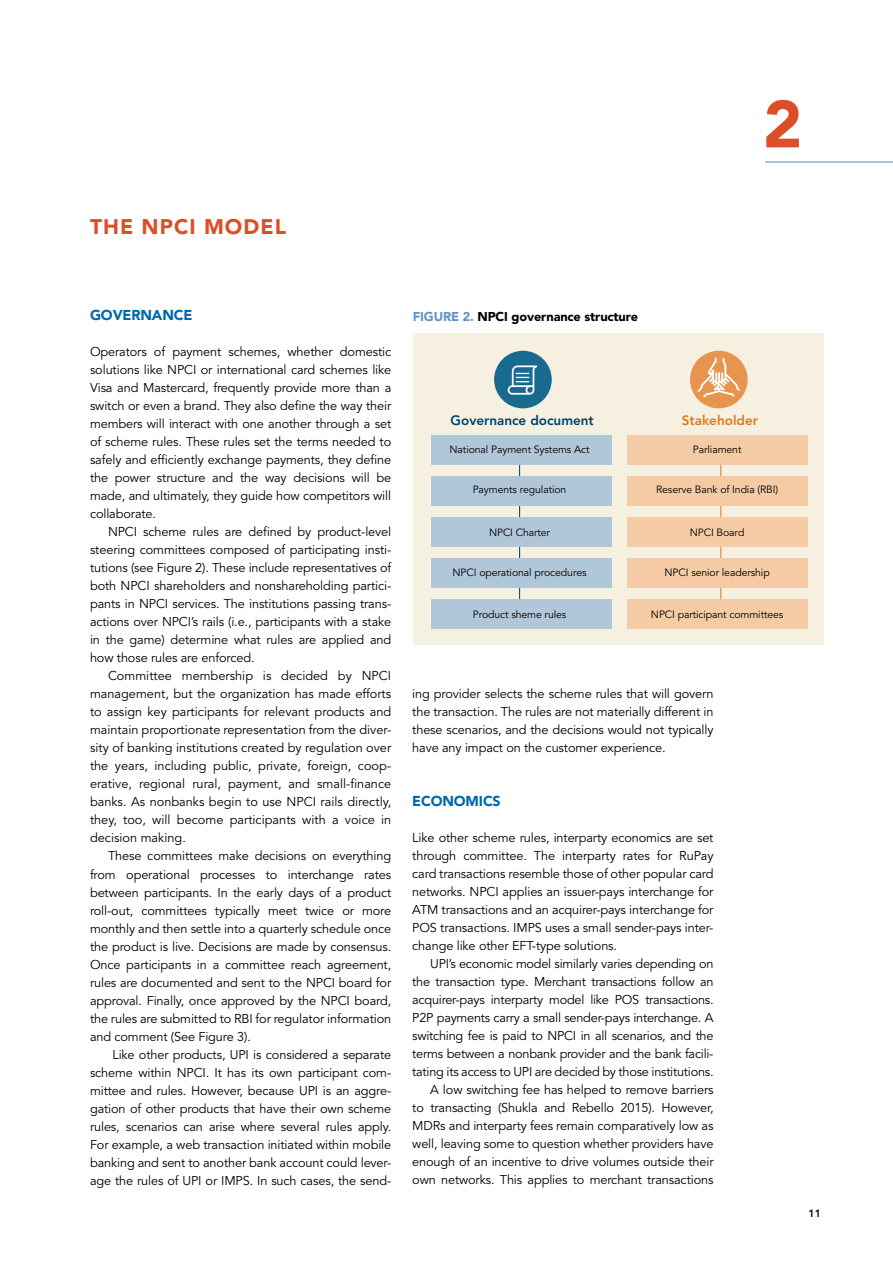
<style>
.page{position:relative;width:893px;height:1263px;background:#fff}
.page>*{position:absolute;margin:0;border:0;box-sizing:border-box;transform-origin:0 0}
.t1{font:900 66px "Avenir";color:#dc4e28}
.t2{font:900 21px "Avenir";letter-spacing:.05em;color:#dc4e28}
.t3{font:900 14.25px "Avenir";letter-spacing:-.01em;color:#0068ac}
.t4{font:800 13.5px "Avenir";color:#004368}
.t5{font:800 13.5px "Avenir";color:#df7a1c}
.t6{font:12.75px/18px "Avenir";letter-spacing:-.01em;color:#000;text-align:justify}
.t7{font:900 12.75px "Avenir";letter-spacing:-.01em;color:#000}
.t8{font:10.5px "Avenir";letter-spacing:-.01em;color:#000}
.t9{font:800 10.5px "Avenir";color:#000}
.s1{color:#6193c8}
</style>
<div class="page">
<hr style="left:765px;top:161px;width:128px;height:2px;background:#6193c8">
<div style="left:413px;top:334px;width:410px;height:311px;background:#f5f0e0"></div>
<hr style="left:519px;top:458px;width:1px;height:148px;background:#004368">
<hr style="left:720px;top:458px;width:1px;height:148px;background:#df7a1c">
<div style="left:494px;top:351px;width:58px;height:57px;background:#186a8e;border-radius:50%"></div>
<svg style="left:508px;top:365px;width:29px;height:30px"></svg>
<div style="left:690px;top:351px;width:58px;height:57px;background:#e7954e;border-radius:50%"></div>
<svg style="left:698px;top:358px;width:42px;height:39px"></svg>
<div style="left:431px;top:435px;width:180px;height:29px;background:#b0c6d9"></div>
<div style="left:628px;top:435px;width:180px;height:29px;background:#f4cba5"></div>
<div style="left:431px;top:476px;width:180px;height:30px;background:#b0c6d9"></div>
<div style="left:628px;top:476px;width:180px;height:30px;background:#f4cba5"></div>
<div style="left:431px;top:517px;width:180px;height:30px;background:#b0c6d9"></div>
<div style="left:628px;top:517px;width:180px;height:30px;background:#f4cba5"></div>
<div style="left:431px;top:558px;width:180px;height:30px;background:#b0c6d9"></div>
<div style="left:628px;top:558px;width:180px;height:30px;background:#f4cba5"></div>
<div style="left:431px;top:600px;width:180px;height:29px;background:#b0c6d9"></div>
<div style="left:628px;top:600px;width:180px;height:29px;background:#f4cba5"></div>
<h2 class="t2" style="left:90px;top:214px;width:197px">THE NPCI MODEL</h2>
<h1 class="t1" style="left:763px;top:84px;width:41px">2</h1>
<p class="t3" style="left:90px;top:307px;width:104px">GOVERNANCE</p>
<p class="t6" style="left:90px;top:343px;width:303px">Operators of payment schemes, whether domestic solutions like NPCI or international card schemes like Visa and Mastercard, frequently provide more than a switch or even a brand. They also define the way their members will interact with one another through a set of scheme rules. These rules set the terms needed to safely and efficiently exchange payments, they define the power structure and the way decisions will be made, and ultimately, they guide how competitors will collaborate.</p>
<p class="t6" style="left:90px;top:523px;width:303px;text-indent:18px">NPCI scheme rules are defined by product-level steering committees composed of participating insti&shy;tutions (see Figure 2). These include representatives of both NPCI shareholders and nonshareholding partici&shy;pants in NPCI services. The institutions passing trans&shy;actions over NPCI’s rails (i.e., participants with a stake in the game) determine what rules are applied and how those rules are enforced.</p>
<p class="t6" style="left:90px;top:667px;width:303px;text-indent:18px">Committee membership is decided by NPCI management, but the organization has made efforts to assign key participants for relevant products and maintain proportionate representation from the diver&shy;sity of banking institutions created by regulation over the years, including public, private, foreign, coop&shy;erative, regional rural, payment, and small-finance banks. As nonbanks begin to use NPCI rails directly, they, too, will become participants with a voice in decision making.</p>
<p class="t6" style="left:90px;top:847px;width:303px;text-indent:18px">These committees make decisions on everything from operational processes to interchange rates between participants. In the early days of a product roll-out, committees typically meet twice or more monthly and then settle into a quarterly schedule once the product is live. Decisions are made by consensus.<br>Once participants in a committee reach agreement, rules are documented and sent to the NPCI board for approval. Finally, once approved by the NPCI board, the rules are submitted to RBI for regulator information and comment (See Figure 3).</p>
<p class="t6" style="left:90px;top:1045px;width:303px;text-indent:22px">Like other products, UPI is considered a separate scheme within NPCI. It has its own participant com&shy;mittee and rules. However, because UPI is an aggre&shy;gation of other products that have their own scheme rules, scenarios can arise where several rules apply.<br>For example, a web transaction initiated within mobile banking and sent to another bank account could lever&shy;age the rules of UPI or IMPS. In such cases, the send-</p>
<p class="t7" style="left:413px;top:309px;width:227px"><span class="s1">FIGURE 2.</span> NPCI governance structure</p>
<p class="t4" style="left:451px;top:409px;width:145px">Governance document</p>
<p class="t5" style="left:682px;top:409px;width:78px">Stakeholder</p>
<p class="t8" style="left:450px;top:443px;width:142px">National Payment Systems Act</p>
<p class="t8" style="left:693px;top:443px;width:50px">Parliament</p>
<p class="t8" style="left:473px;top:483px;width:95px">Payments regulation</p>
<p class="t8" style="left:656px;top:483px;width:124px">Reserve Bank of India (RBI)</p>
<p class="t8" style="left:489px;top:526px;width:63px">NPCI Charter</p>
<p class="t8" style="left:690px;top:526px;width:56px">NPCI Board</p>
<p class="t8" style="left:453px;top:566px;width:136px">NPCI operational procedures</p>
<p class="t8" style="left:665px;top:566px;width:107px">NPCI senior leadership</p>
<p class="t8" style="left:473px;top:608px;width:95px">Product sheme rules</p>
<p class="t8" style="left:651px;top:608px;width:134px">NPCI participant committees</p>
<p class="t6" style="left:412px;top:685px;width:303px">ing provider selects the scheme rules that will govern the transaction. The rules are not materially different in these scenarios, and the decisions would not typically have any impact on the customer experience.</p>
<p class="t3" style="left:412px;top:793px;width:90px">ECONOMICS</p>
<p class="t6" style="left:412px;top:829px;width:303px">Like other scheme rules, interparty economics are set through committee. The interparty rates for RuPay card transactions resemble those of other popular card networks. NPCI applies an issuer-pays interchange for ATM transactions and an acquirer-pays interchange for POS transactions. IMPS uses a small sender-pays inter&shy;change like other EFT-type solutions.</p>
<p class="t6" style="left:412px;top:955px;width:303px;text-align:right">UPI’s economic model similarly varies depending on the transaction type. Merchant transactions follow an acquirer-pays interparty model like POS transactions.<br>P2P payments carry a small sender-pays interchange. A switching fee is paid to NPCI in all scenarios, and the terms between a nonbank provider and the bank facili&shy;tating its access to UPI are decided by those institutions.<br>A low switching fee has helped to remove barriers<br>to transacting (Shukla and Rebello 2015). However, MDRs and interparty fees remain comparatively low as well, leaving some to question whether providers have enough of an incentive to drive volumes outside their own networks. This applies to merchant transactions</p>
<p class="t9" style="left:808px;top:1207px;width:14px">11</p>
</div>
